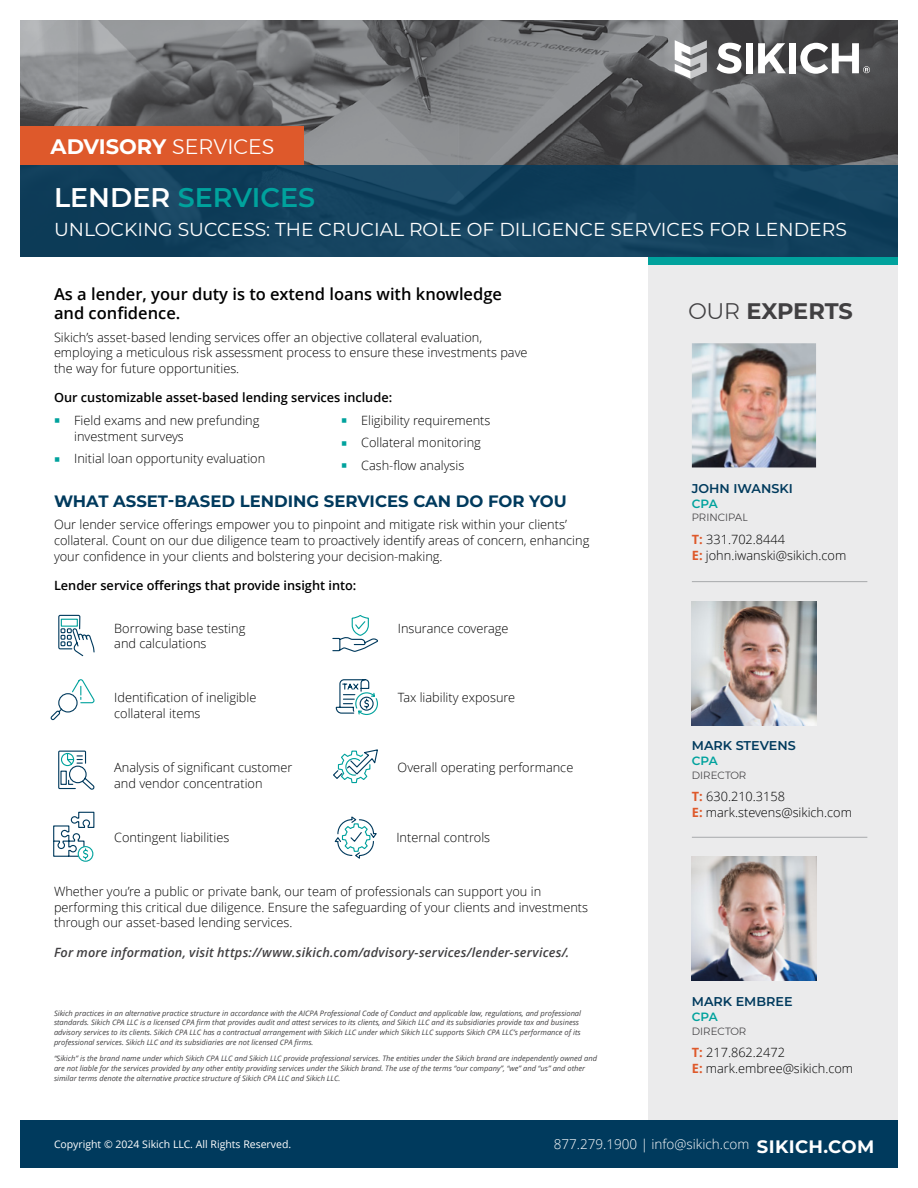
<style>
.page{position:relative;width:918px;height:1188px;background:#fff}
.page>*{position:absolute;margin:0;border:0;box-sizing:border-box;transform-origin:0 0}
.t1{font:600 27px "Montserrat";color:#00a29d}
.t2{font:700 22.5px "Montserrat";letter-spacing:-.01em;color:#414042}
.t3{font:700 21px "Montserrat";color:#fff}
.t4{font:18.75px "Montserrat";color:#fff}
.t5{font:600 16.5px/19.5px "Open Sans";color:#000}
.t6{font:700 16.5px "Montserrat";color:#003a5d}
.t7{font:300 13.5px "Open Sans";color:#fff}
.t8{font:300 12.75px/15.8px "Open Sans";color:#000}
.t9{font:600 12.75px "Open Sans";color:#000}
.t10{font:italic 600 12.75px "Open Sans";letter-spacing:.015em;color:#414042}
.t11{font:600 12.75px "Montserrat";color:#003a5d}
.t12{font:600 12px "Montserrat";letter-spacing:-.025em;color:#00a29d}
.t13{font:10.5px "Open Sans";color:#fff}
.t14{font:300 10.5px "Montserrat";color:#414042}
.t15{font:italic 7.5px/9.8px "Open Sans";color:#414042}
.s1{font-weight:300}
.s2{color:#fff}
.s3{font-weight:700;color:#de592b}
.s4{font-family:"Montserrat";font-weight:700;font-size:18px}
</style>
<div class="page">
<div style="left:648px;top:256px;width:250px;height:864px;background:#ebebec"></div>
<div style="left:648px;top:256px;width:250px;height:9px;background:#00a29d"></div>
<img style="left:20px;top:21px;width:878px;height:144px">
<div style="left:20px;top:165px;width:878px;height:91px;background:#11405c"></div>
<div style="left:20px;top:126px;width:284px;height:39px;background:#de592b"></div>
<svg style="left:716px;top:43px;width:25px;height:31px"></svg>
<div style="left:746px;top:43px;width:7px;height:30px;background:#fff"></div>
<svg style="left:758px;top:43px;width:28px;height:30px"></svg>
<div style="left:789px;top:43px;width:7px;height:30px;background:#fff"></div>
<svg style="left:800px;top:43px;width:70px;height:31px"></svg>
<svg style="left:675px;top:40px;width:32px;height:39px"></svg>
<div style="left:20px;top:1120px;width:878px;height:48px;background:#003a5d"></div>
<img style="left:692px;top:343px;width:124px;height:124px">
<hr style="left:692px;top:581px;width:175px;height:1px;background:#a7a9ac">
<img style="left:692px;top:602px;width:124px;height:124px">
<hr style="left:692px;top:837px;width:175px;height:1px;background:#a7a9ac">
<div style="left:78px;top:846px;width:15px;height:16px;border:1px solid #00a29d;border-radius:50%"></div>
<svg style="left:53px;top:811px;width:42px;height:49px"></svg>
<svg style="left:58px;top:750px;width:37px;height:40px"></svg>
<svg style="left:50px;top:679px;width:45px;height:42px"></svg>
<svg style="left:58px;top:614px;width:37px;height:43px"></svg>
<svg style="left:335px;top:679px;width:43px;height:36px"></svg>
<svg style="left:332px;top:615px;width:46px;height:37px"></svg>
<svg style="left:333px;top:749px;width:45px;height:35px"></svg>
<svg style="left:334px;top:816px;width:43px;height:43px"></svg>
<img style="left:692px;top:856px;width:124px;height:125px">
<h3 class="t3" style="left:51px;top:131px;width:225px">ADVISORY <span class="s1">SERVICES</span></h3>
<h1 class="t1" style="left:54px;top:179px;width:263px"><span class="s2">LENDER</span> SERVICES</h1>
<h3 class="t4" style="left:54px;top:216px;width:794px">UNLOCKING SUCCESS: THE CRUCIAL ROLE OF DILIGENCE SERVICES FOR LENDERS</h3>
<p class="t5" style="left:54px;top:284px;width:450px">As a lender, your duty is to extend loans with knowledge and confidence.</p>
<p class="t8" style="left:54px;top:329px;width:475px">Sikich’s asset-based lending services offer an objective collateral evaluation, employing a meticulous risk assessment process to ensure these investments pave the way for future opportunities.</p>
<p class="t9" style="left:54px;top:389px;width:340px">Our customizable asset-based lending services include:</p>
<p class="t8" style="left:74px;top:412px;width:187px">Field exams and new prefunding investment surveys</p>
<p class="t8" style="left:74px;top:450px;width:193px">Initial loan opportunity evaluation</p>
<p class="t8" style="left:361px;top:409px;width:131px;line-height:22.5px">Eligibility requirements<br>Collateral monitoring<br>Cash-flow analysis</p>
<p class="t6" style="left:54px;top:489px;width:514px">WHAT ASSET-BASED LENDING SERVICES CAN DO FOR YOU</p>
<p class="t8" style="left:54px;top:516px;width:537px">Our lender service offerings empower you to pinpoint and mitigate risk within your clients’ collateral. Count on our due diligence team to proactively identify areas of concern, enhancing your confidence in your clients and bolstering your decision-making.</p>
<p class="t9" style="left:54px;top:577px;width:304px">Lender service offerings that provide insight into:</p>
<p class="t8" style="left:114px;top:620px;width:133px">Borrowing base testing and calculations</p>
<p class="t8" style="left:398px;top:620px;width:112px">Insurance coverage</p>
<p class="t8" style="left:114px;top:689px;width:144px">Identification of ineligible collateral items</p>
<p class="t8" style="left:398px;top:689px;width:119px">Tax liability exposure</p>
<p class="t8" style="left:114px;top:759px;width:180px">Analysis of significant customer and vendor concentration</p>
<p class="t8" style="left:398px;top:759px;width:177px">Overall operating performance</p>
<p class="t8" style="left:114px;top:829px;width:117px">Contingent liabilities</p>
<p class="t8" style="left:396px;top:829px;width:95px">Internal controls</p>
<p class="t8" style="left:54px;top:883px;width:536px">Whether you’re a public or private bank, our team of professionals can support you in performing this critical due diligence. Ensure the safeguarding of your clients and investments through our asset-based lending services.</p>
<p class="t10" style="left:54px;top:943px;width:517px">For more information, visit https://www.sikich.com/advisory-services/lender-services/.</p>
<p class="t15" style="left:54px;top:1008px;width:529px">Sikich practices in an alternative practice structure in accordance with the AICPA Professional Code of Conduct and applicable law, regulations, and professional standards. Sikich CPA LLC is a licensed CPA firm that provides audit and attest services to its clients, and Sikich LLC and its subsidiaries provide tax and business advisory services to its clients. Sikich CPA LLC has a contractual arrangement with Sikich LLC under which Sikich LLC supports Sikich CPA LLC’s performance of its professional services. Sikich LLC and its subsidiaries are not licensed CPA firms.</p>
<p class="t15" style="left:54px;top:1053px;width:545px">“Sikich” is the brand name under which Sikich CPA LLC and Sikich LLC provide professional services. The entities under the Sikich brand are independently owned and are not liable for the services provided by any other entity providing services under the Sikich brand. The use of the terms “our company”, “we” and “us” and other similar terms denote the alternative practice structure of Sikich CPA LLC and Sikich LLC.</p>
<h2 class="t2" style="left:688px;top:295px;width:166px"><span class="s1">OUR</span> EXPERTS</h2>
<p class="t11" style="left:692px;top:479px;width:103px">JOHN IWANSKI</p>
<p class="t12" style="left:692px;top:495px;width:27px">CPA</p>
<p class="t14" style="left:692px;top:510px;width:57px">PRINCIPAL</p>
<p class="t8" style="left:692px;top:531px;width:156px"><span class="s3">T:</span> 331.702.8444<br><span class="s3">E:</span> john.iwanski@sikich.com</p>
<p class="t11" style="left:692px;top:737px;width:105px">MARK STEVENS</p>
<p class="t12" style="left:692px;top:753px;width:27px">CPA</p>
<p class="t14" style="left:692px;top:767px;width:56px">DIRECTOR</p>
<p class="t8" style="left:692px;top:788px;width:162px"><span class="s3">T:</span> 630.210.3158<br><span class="s3">E:</span> mark.stevens@sikich.com</p>
<p class="t11" style="left:692px;top:993px;width:102px">MARK EMBREE</p>
<p class="t12" style="left:692px;top:1008px;width:27px">CPA</p>
<p class="t14" style="left:692px;top:1023px;width:56px">DIRECTOR</p>
<p class="t8" style="left:692px;top:1044px;width:163px"><span class="s3">T:</span> 217.862.2472<br><span class="s3">E:</span> mark.embree@sikich.com</p>
<p class="t13" style="left:54px;top:1137px;width:239px">Copyright © 2024 Sikich LLC. All Rights Reserved.</p>
<p class="t7" style="left:554px;top:1135px;width:322px">877.279.1900 | info@sikich.com <span class="s4">SIKICH.COM</span></p>
</div>
